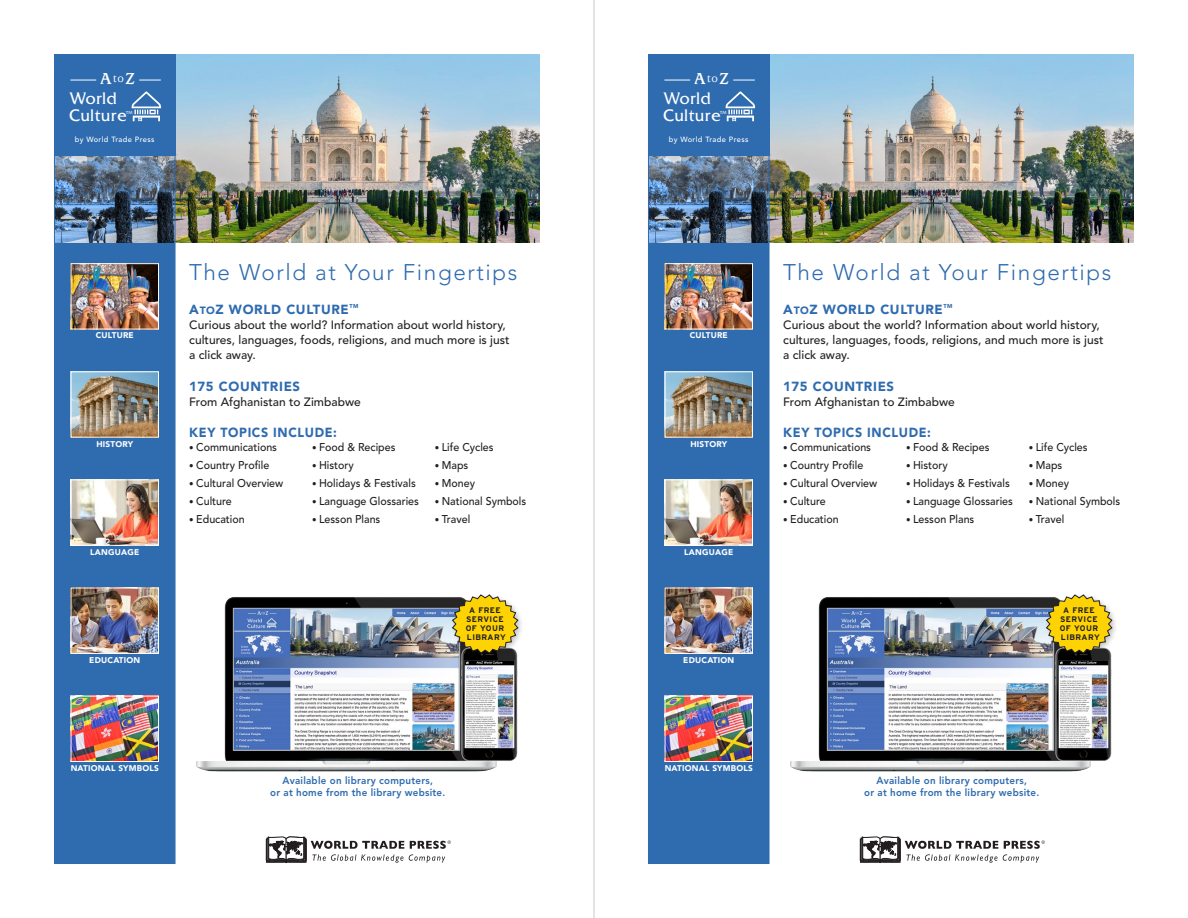
<style>
.page{position:relative;width:1188px;height:918px;background:#fff}
.page>*{position:absolute;margin:0;border:0;box-sizing:border-box;transform-origin:0 0}
.t1{font:300 22.5px "Avenir";letter-spacing:.07em;color:#2e6baf}
.t2{font:17.55px/20.4px "Friz Quadrata";letter-spacing:.025em;color:#fff}
.t3{font:900 13.2px "Avenir";letter-spacing:.05em;color:#2e6baf}
.t4{font:900 13.2px "Avenir";letter-spacing:.05em;color:#2e6baf;scale:.95 1}
.t5{font:500 12px/15px "Avenir";color:#231f20}
.t6{font:500 11.25px "Avenir";color:#231f20;scale:.95 1}
.t7{font:800 10.35px/12.3px "Avenir";letter-spacing:.025em;color:#2e6baf;text-align:center;scale:.95 1}
.t8{font:900 8.25px "Avenir";letter-spacing:.025em;color:#fff}
.t9{font:700 8.1px/8.9px "Interstate";letter-spacing:.05em;color:#231f20;text-align:center}
.t10{font:500 7.5px "Avenir";letter-spacing:.05em;color:#fff}
.t11{font:900 5.7px "Avenir";color:#2e6baf}
.t12{font:4.5px "Friz Quadrata";color:#fff}
.s1{font-family:"Usherwood";font-weight:700}
.s2{font-family:"Usherwood";font-weight:500;font-size:11.7px}
.s3{font-size:10.5px}
.s4{font-size:9.45px}
</style>
<div class="page">
<img style="left:176px;top:54px;width:364px;height:189px">
<img style="left:770px;top:54px;width:364px;height:189px">
<img style="left:196px;top:597px;width:301px;height:175px">
<img style="left:458px;top:660px;width:60px;height:104px">
<img style="left:790px;top:597px;width:301px;height:175px">
<img style="left:1052px;top:660px;width:60px;height:104px">
<svg style="left:56px;top:156px;width:118px;height:706px;background:#386ca7"></svg>
<div style="left:54px;top:75px;width:122px;height:789px;border:1px solid #2e6baf"></div>
<svg style="left:650px;top:156px;width:118px;height:706px;background:#386ca7"></svg>
<div style="left:648px;top:75px;width:122px;height:789px;border:1px solid #2e6baf"></div>
<div style="left:54px;top:54px;width:122px;height:102px;background:#2e6baf"></div>
<svg style="left:139px;top:80px;width:22px;height:1px"></svg>
<svg style="left:70px;top:80px;width:26px;height:1px"></svg>
<svg style="left:132px;top:91px;width:29px;height:30px"></svg>
<div style="left:648px;top:54px;width:122px;height:102px;background:#2e6baf"></div>
<svg style="left:733px;top:80px;width:22px;height:1px"></svg>
<svg style="left:664px;top:80px;width:26px;height:1px"></svg>
<svg style="left:726px;top:91px;width:29px;height:30px"></svg>
<img style="left:73px;top:481px;width:84px;height:63px">
<div style="left:71px;top:479px;width:88px;height:67px;border:1px solid #fff"></div>
<img style="left:667px;top:481px;width:84px;height:63px">
<div style="left:665px;top:479px;width:88px;height:67px;border:1px solid #fff"></div>
<img style="left:73px;top:373px;width:84px;height:63px">
<div style="left:71px;top:371px;width:88px;height:67px;border:1px solid #fff"></div>
<img style="left:667px;top:373px;width:84px;height:63px">
<div style="left:665px;top:371px;width:88px;height:67px;border:1px solid #fff"></div>
<img style="left:73px;top:590px;width:84px;height:62px">
<div style="left:71px;top:588px;width:88px;height:66px;border:1px solid #fff"></div>
<img style="left:667px;top:590px;width:84px;height:62px">
<div style="left:665px;top:588px;width:88px;height:66px;border:1px solid #fff"></div>
<img style="left:73px;top:265px;width:84px;height:62px">
<div style="left:71px;top:263px;width:88px;height:66px;border:1px solid #fff"></div>
<img style="left:667px;top:265px;width:84px;height:62px">
<div style="left:665px;top:263px;width:88px;height:66px;border:1px solid #fff"></div>
<img style="left:73px;top:698px;width:84px;height:62px">
<div style="left:71px;top:696px;width:88px;height:66px;border:1px solid #fff"></div>
<img style="left:667px;top:698px;width:84px;height:62px">
<div style="left:665px;top:696px;width:88px;height:66px;border:1px solid #fff"></div>
<div style="left:450px;top:593px;width:74px;height:67px;background:#231f20;opacity:.25"></div>
<svg style="left:452px;top:595px;width:66px;height:59px;background:#d4b830"></svg>
<div style="left:1044px;top:593px;width:74px;height:67px;background:#231f20;opacity:.25"></div>
<svg style="left:1046px;top:595px;width:66px;height:59px;background:#d4b830"></svg>
<svg style="left:266px;top:836px;width:185px;height:27px"></svg>
<svg style="left:860px;top:836px;width:185px;height:27px"></svg>
<hr style="left:594px;top:0;width:1px;height:918px;background:#c7c8ca">
<p class="t2" style="left:69px;top:68px;width:67px;text-indent:31px"><span class="s1">A</span><span class="s2">to</span><span class="s1">Z<br></span>World</p>
<p class="t2" style="left:69px;top:106px;width:59px">Culture</p>
<p class="t12" style="left:126px;top:110px;width:8px">TM</p>
<p class="t2" style="left:663px;top:68px;width:67px;text-indent:31px"><span class="s1">A</span><span class="s2">to</span><span class="s1">Z<br></span>World</p>
<p class="t2" style="left:663px;top:106px;width:59px">Culture</p>
<p class="t12" style="left:720px;top:110px;width:8px">TM</p>
<p class="t10" style="left:75px;top:135px;width:81px">by World Trade Press</p>
<p class="t10" style="left:669px;top:135px;width:81px">by World Trade Press</p>
<p class="t1" style="left:189px;top:259px;width:330px">The World at Your Fingertips</p>
<p class="t1" style="left:783px;top:259px;width:330px">The World at Your Fingertips</p>
<p class="t3" style="left:189px;top:302px;width:161px">A<span class="s3">TO</span>Z WORLD CULTURE</p>
<p class="t11" style="left:350px;top:303px;width:10px">TM</p>
<p class="t5" style="left:189px;top:318px;width:322px">Curious about the world? Information about world history, cultures, languages, foods, religions, and much more is just a click away.</p>
<p class="t8" style="left:96px;top:330px;width:40px">CULTURE</p>
<p class="t8" style="left:690px;top:330px;width:40px">CULTURE</p>
<p class="t3" style="left:189px;top:378px;width:113px">175 COUNTRIES</p>
<p class="t5" style="left:189px;top:394px;width:173px">From Afghanistan to Zimbabwe</p>
<p class="t3" style="left:783px;top:302px;width:161px">A<span class="s3">TO</span>Z WORLD CULTURE</p>
<p class="t11" style="left:944px;top:303px;width:10px">TM</p>
<p class="t5" style="left:783px;top:318px;width:322px">Curious about the world? Information about world history, cultures, languages, foods, religions, and much more is just a click away.</p>
<p class="t3" style="left:783px;top:378px;width:113px">175 COUNTRIES</p>
<p class="t5" style="left:783px;top:394px;width:173px">From Afghanistan to Zimbabwe</p>
<p class="t4" style="left:189px;top:424px;width:157px">KEY TOPICS INCLUDE:</p>
<p class="t4" style="left:783px;top:424px;width:157px">KEY TOPICS INCLUDE:</p>
<p class="t6" style="left:189px;top:441px;width:94px"><span class="s4">•</span> Communications</p>
<p class="t6" style="left:189px;top:459px;width:86px"><span class="s4">•</span> Country Profile</p>
<p class="t6" style="left:189px;top:477px;width:100px"><span class="s4">•</span> Cultural Overview</p>
<p class="t6" style="left:189px;top:495px;width:46px"><span class="s4">•</span> Culture</p>
<p class="t6" style="left:189px;top:513px;width:60px"><span class="s4">•</span> Education</p>
<p class="t8" style="left:96px;top:439px;width:38px">HISTORY</p>
<p class="t8" style="left:690px;top:439px;width:38px">HISTORY</p>
<p class="t6" style="left:435px;top:441px;width:63px"><span class="s4">•</span> Life Cycles</p>
<p class="t6" style="left:435px;top:459px;width:37px"><span class="s4">•</span> Maps</p>
<p class="t6" style="left:435px;top:477px;width:44px"><span class="s4">•</span> Money</p>
<p class="t6" style="left:435px;top:495px;width:98px"><span class="s4">•</span> National Symbols</p>
<p class="t6" style="left:435px;top:513px;width:39px"><span class="s4">•</span> Travel</p>
<p class="t6" style="left:312px;top:441px;width:89px"><span class="s4">•</span> Food &amp; Recipes</p>
<p class="t6" style="left:312px;top:459px;width:46px"><span class="s4">•</span> History</p>
<p class="t6" style="left:312px;top:477px;width:111px"><span class="s4">•</span> Holidays &amp; Festivals</p>
<p class="t6" style="left:312px;top:495px;width:114px"><span class="s4">•</span> Language Glossaries</p>
<p class="t6" style="left:312px;top:513px;width:73px"><span class="s4">•</span> Lesson Plans</p>
<p class="t6" style="left:906px;top:441px;width:89px"><span class="s4">•</span> Food &amp; Recipes</p>
<p class="t6" style="left:906px;top:459px;width:46px"><span class="s4">•</span> History</p>
<p class="t6" style="left:906px;top:477px;width:111px"><span class="s4">•</span> Holidays &amp; Festivals</p>
<p class="t6" style="left:906px;top:495px;width:114px"><span class="s4">•</span> Language Glossaries</p>
<p class="t6" style="left:906px;top:513px;width:73px"><span class="s4">•</span> Lesson Plans</p>
<p class="t6" style="left:783px;top:441px;width:94px"><span class="s4">•</span> Communications</p>
<p class="t6" style="left:783px;top:459px;width:86px"><span class="s4">•</span> Country Profile</p>
<p class="t6" style="left:783px;top:477px;width:100px"><span class="s4">•</span> Cultural Overview</p>
<p class="t6" style="left:783px;top:495px;width:46px"><span class="s4">•</span> Culture</p>
<p class="t6" style="left:783px;top:513px;width:60px"><span class="s4">•</span> Education</p>
<p class="t8" style="left:90px;top:547px;width:50px">LANGUAGE</p>
<p class="t8" style="left:684px;top:547px;width:50px">LANGUAGE</p>
<p class="t6" style="left:1029px;top:441px;width:63px"><span class="s4">•</span> Life Cycles</p>
<p class="t6" style="left:1029px;top:459px;width:37px"><span class="s4">•</span> Maps</p>
<p class="t6" style="left:1029px;top:477px;width:44px"><span class="s4">•</span> Money</p>
<p class="t6" style="left:1029px;top:495px;width:98px"><span class="s4">•</span> National Symbols</p>
<p class="t6" style="left:1029px;top:513px;width:39px"><span class="s4">•</span> Travel</p>
<p class="t9" style="left:466px;top:606px;width:41px">A FREE<br>SERVICE<br>OF YOUR<br>LIBRARY</p>
<p class="t9" style="left:1060px;top:606px;width:41px">A FREE<br>SERVICE<br>OF YOUR<br>LIBRARY</p>
<p class="t8" style="left:89px;top:655px;width:52px">EDUCATION</p>
<p class="t8" style="left:683px;top:655px;width:52px">EDUCATION</p>
<p class="t8" style="left:71px;top:763px;width:90px">NATIONAL SYMBOLS</p>
<p class="t8" style="left:665px;top:763px;width:90px">NATIONAL SYMBOLS</p>
<p class="t7" style="left:270px;top:774px;width:186px">Available on library computers,<br>or at home from the library website.</p>
<p class="t7" style="left:864px;top:774px;width:186px">Available on library computers,<br>or at home from the library website.</p>
</div>
